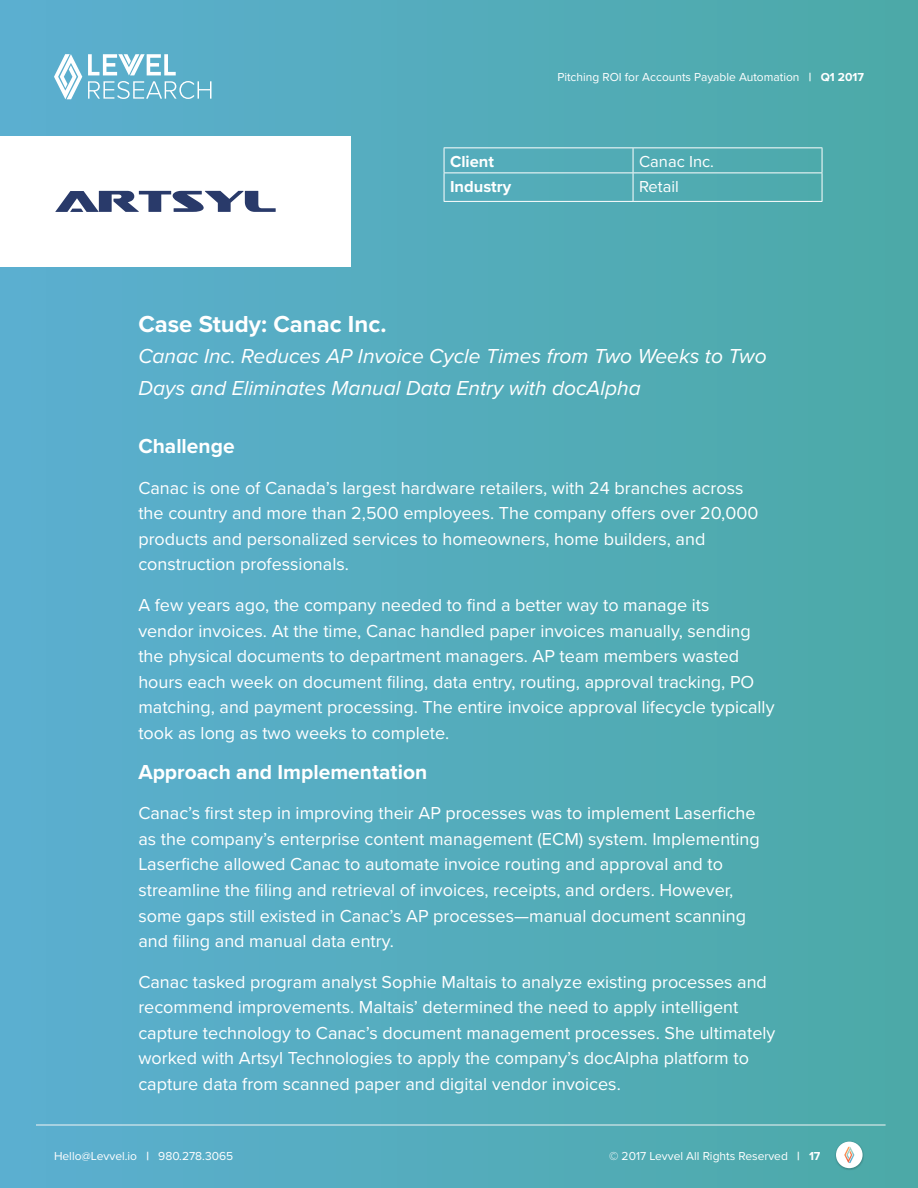
<style>
.page{position:relative;width:918px;height:1188px;background:#fff}
.page>*{position:absolute;margin:0;border:0;box-sizing:border-box;transform-origin:0 0}
.t1{font:700 24px "Proxima Nova";color:#fff}
.t2{font:italic 21px/31.5px "Proxima Nova";color:#fff}
.t3{font:700 21px "Proxima Nova";color:#fff}
.t4{font:18px/25.5px "Proxima Nova";color:#fff}
.t5{font:16.5px "Proxima Nova";color:#fff}
.t6{font:700 16.5px "Proxima Nova";color:#fff}
.t7{font:12px "Proxima Nova";color:#fff}
.s1{font-weight:700}
</style>
<div class="page">
<div style="left:0;top:0;width:918px;height:1188px;background:linear-gradient(to right,#5cafd1,#4caaa7)"></div>
<hr style="left:36px;top:1125px;width:850px;height:1px;background:#f4f4f4">
<img style="left:835px;top:1141px;width:29px;height:29px">
<div style="left:836px;top:1142px;width:27px;height:26px;background:#fff;border-radius:13px"></div>
<svg style="left:844px;top:1147px;width:10px;height:16px"></svg>
<div style="left:0;top:136px;width:351px;height:131px;background:#fff"></div>
<svg style="left:88px;top:81px;width:124px;height:18px;background:#7fc0d6"></svg>
<svg style="left:88px;top:54px;width:88px;height:21px"></svg>
<svg style="left:54px;top:54px;width:28px;height:45px"></svg>
<svg style="left:55px;top:191px;width:221px;height:21px"></svg>
<hr style="left:444px;top:173px;width:189px;height:1px;background:#fff">
<hr style="left:633px;top:173px;width:189px;height:1px;background:#fff">
<svg style="left:633px;top:148px;width:1px;height:53px"></svg>
<hr style="left:444px;top:201px;width:189px;height:1px;background:#fff">
<hr style="left:633px;top:201px;width:189px;height:1px;background:#fff">
<hr style="left:444px;top:147px;width:189px;height:1px;background:#fff">
<hr style="left:633px;top:147px;width:189px;height:1px;background:#fff">
<svg style="left:444px;top:148px;width:1px;height:53px"></svg>
<svg style="left:822px;top:148px;width:1px;height:53px"></svg>
<p class="t7" style="left:557px;top:70px;width:308px">Pitching ROI for Accounts Payable Automation <span class="s1">| Q1 2017</span></p>
<p class="t6" style="left:450px;top:152px;width:45px">Client</p>
<p class="t5" style="left:639px;top:152px;width:75px">Canac Inc.</p>
<p class="t6" style="left:450px;top:177px;width:63px">Industry</p>
<p class="t5" style="left:639px;top:177px;width:41px">Retail</p>
<h1 class="t1" style="left:138px;top:310px;width:250px">Case Study: Canac Inc.</h1>
<p class="t2" style="left:138px;top:341px;width:630px">Canac Inc. Reduces AP Invoice Cycle Times from Two Weeks to Two<br>Days and Eliminates Manual Data Entry with docAlpha</p>
<p class="t3" style="left:138px;top:434px;width:98px">Challenge</p>
<p class="t4" style="left:138px;top:476px;width:622px">Canac is one of Canada’s largest hardware retailers, with 24 branches across the country and more than 2,500 employees. The company offers over 20,000 products and personalized services to homeowners, home builders, and construction professionals.</p>
<p class="t4" style="left:138px;top:593px;width:638px">A few years ago, the company needed to find a better way to manage its<br>vendor invoices. At the time, Canac handled paper invoices manually, sending the physical documents to department managers. AP team members wasted hours each week on document filing, data entry, routing, approval tracking, PO matching, and payment processing. The entire invoice approval lifecycle typically took as long as two weeks to complete.</p>
<p class="t3" style="left:138px;top:759px;width:290px">Approach and Implementation</p>
<p class="t4" style="left:138px;top:801px;width:623px">Canac’s first step in improving their AP processes was to implement Laserfiche as the company’s enterprise content management (ECM) system. Implementing Laserfiche allowed Canac to automate invoice routing and approval and to streamline the filing and retrieval of invoices, receipts, and orders. However, some gaps still existed in Canac’s AP processes—manual document scanning and filing and manual data entry.</p>
<p class="t4" style="left:138px;top:969px;width:639px">Canac tasked program analyst Sophie Maltais to analyze existing processes and recommend improvements. Maltais’ determined the need to apply intelligent capture technology to Canac’s document management processes. She ultimately worked with Artsyl Technologies to apply the company’s docAlpha platform to capture data from scanned paper and digital vendor invoices.</p>
<p class="t7" style="left:54px;top:1149px;width:181px">Hello@Levvel.io <span class="s1">|</span> 980.278.3065</p>
<p class="t7" style="left:609px;top:1149px;width:213px">© 2017 Levvel All Rights Reserved <span class="s1">| 17</span></p>
</div>
